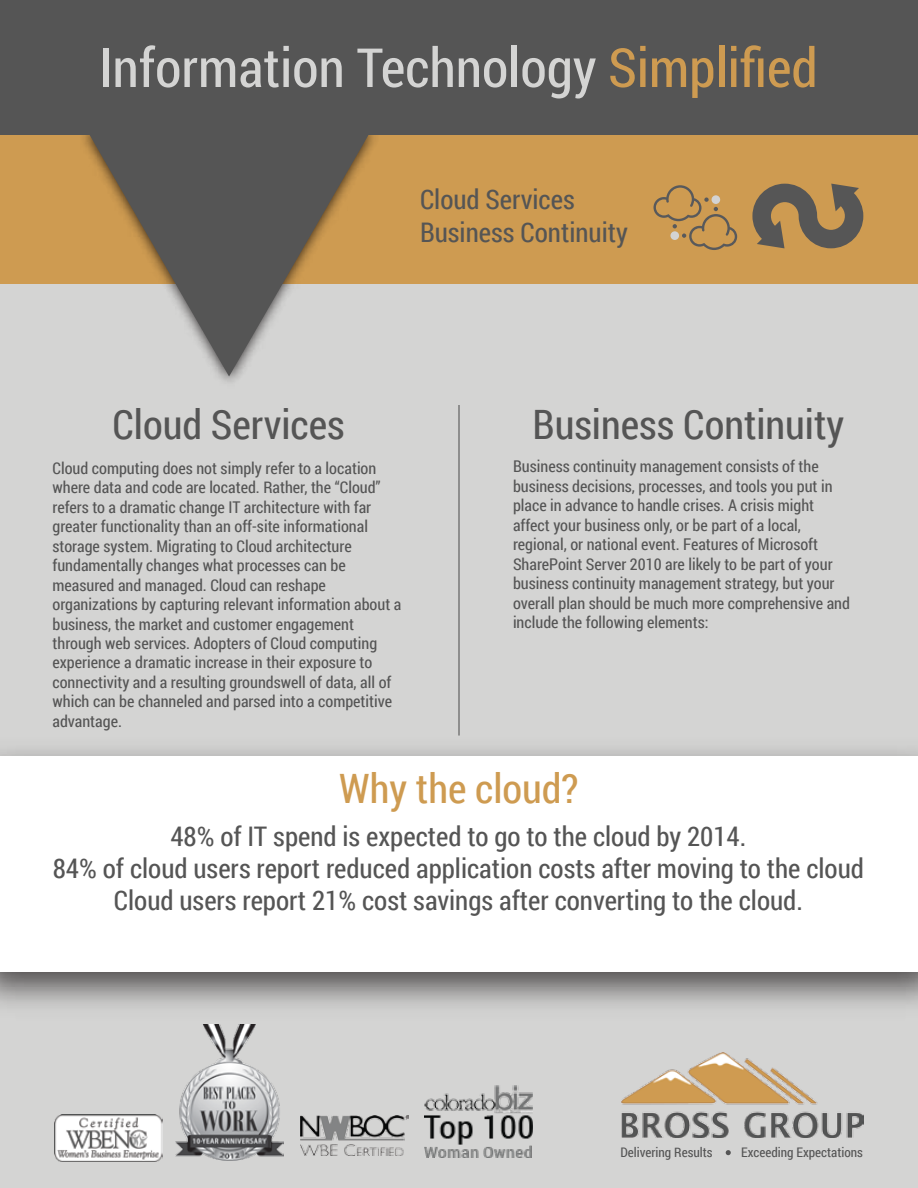
<style>
.page{position:relative;width:918px;height:1188px;background:#fff}
.page>*{position:absolute;margin:0;border:0;box-sizing:border-box;transform-origin:0 0}
.t1{font:54px "Roboto Condensed";color:#d4d4d3}
.t2{font:40.5px "Roboto Condensed";color:#555}
.t3{font:40.5px "Roboto Condensed";color:#ce9b51}
.t4{font:27px/32.4px "Roboto Condensed";color:#555}
.t5{font:16.2px/19.5px "Roboto Condensed";color:#555}
.t6{font:13.2px "Roboto Condensed";color:#555}
.s1{color:#ce9b51}
</style>
<div class="page">
<div style="left:0;top:284px;width:918px;height:904px;background:#d4d4d3"></div>
<div style="left:0;top:135px;width:918px;height:149px;background:#ce9b51"></div>
<svg style="left:89px;top:135px;width:280px;height:241px"></svg>
<div style="left:0;top:0;width:918px;height:135px;background:#555"></div>
<svg style="left:654px;top:185px;width:83px;height:65px"></svg>
<div style="left:670px;top:231px;width:9px;height:9px;background:#d3d3d3;border-radius:50%"></div>
<svg style="left:752px;top:184px;width:111px;height:64px"></svg>
<img style="left:621px;top:1052px;width:242px;height:85px">
<svg style="left:726px;top:1150px;width:5px;height:5px"></svg>
<hr style="left:458px;top:405px;width:2px;height:331px;background:#555">
<img style="left:0;top:728px;width:918px;height:278px">
<div style="left:0;top:756px;width:918px;height:216px;background:#fff"></div>
<img style="left:176px;top:1024px;width:108px;height:137px">
<img style="left:424px;top:1086px;width:108px;height:72px">
<img style="left:300px;top:1115px;width:108px;height:40px">
<img style="left:54px;top:1114px;width:108px;height:47px">
<h1 class="t1" style="left:99px;top:30px;width:720px">Information Technology <span class="s1">Simplified</span></h1>
<h3 class="t4" style="left:420px;top:183px;width:209px">Cloud Services<br>Business Continuity</h3>
<h2 class="t2" style="left:112px;top:397px;width:234px">Cloud Services</h2>
<h2 class="t2" style="left:532px;top:397px;width:313px">Business Continuity</h2>
<p class="t5" style="left:52px;top:458px;width:350px">Cloud computing does not simply refer to a location where data and code are located. Rather, the “Cloud” refers to a dramatic change IT architecture with far greater functionality than an off-site informational storage system. Migrating to Cloud architecture fundamentally changes what processes can be measured and managed. Cloud can reshape organizations by capturing relevant information about a business, the market and customer engagement through web services. Adopters of Cloud computing experience a dramatic increase in their exposure to connectivity and a resulting groundswell of data, all of which can be channeled and parsed into a competitive advantage.</p>
<p class="t5" style="left:513px;top:456px;width:338px">Business continuity management consists of the business decisions, processes, and tools you put in place in advance to handle crises. A crisis might affect your business only, or be part of a local, regional, or national event. Features of Microsoft SharePoint Server 2010 are likely to be part of your business continuity management strategy, but your overall plan should be much more comprehensive and include the following elements:</p>
<h2 class="t3" style="left:339px;top:761px;width:241px">Why the cloud?</h2>
<h3 class="t4" style="left:53px;top:819px;width:813px;text-align:center">48% of IT spend is expected to go to the cloud by 2014.<br>84% of cloud users report reduced application costs after moving to the cloud<br>Cloud users report 21% cost savings after converting to the cloud.</h3>
<p class="t6" style="left:620px;top:1143px;width:94px">Delivering Results</p>
<p class="t6" style="left:741px;top:1143px;width:123px">Exceeding Expectations</p>
</div>
